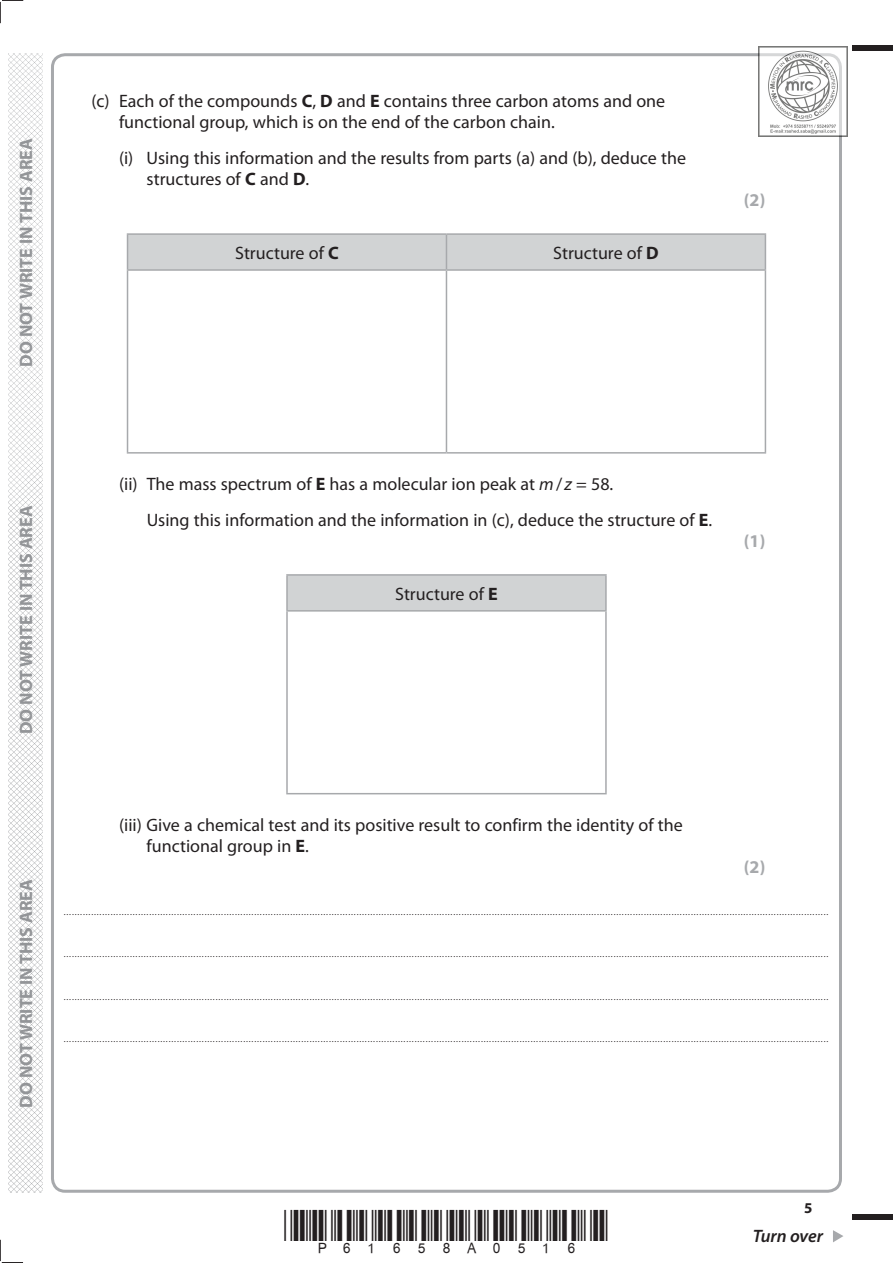
<style>
.page{position:relative;width:893px;height:1263px;background:#fff}
.page>*{position:absolute;margin:0;border:0;box-sizing:border-box;transform-origin:0 0}
.t1{font:18px/21px "Myriad Pro";color:#231f20}
.t2{font:700 18px "Myriad Pro";color:#939598}
.t3{font:700 18px "Myriad Pro";color:#a7a9ac}
.t4{font:italic 600 18px "Myriad Pro";letter-spacing:-.005em;color:#231f20}
.t5{font:700 15px "Myriad Pro";color:#231f20}
.t6{font:9px "Myriad Pro";color:#231f20}
.s1{font-weight:700}
.s2{font-style:italic}
</style>
<div class="page">
<div style="left:853px;top:45px;width:40px;height:5px;background:#231f20"></div>
<div style="left:853px;top:1214px;width:40px;height:6px;background:#231f20"></div>
<svg style="left:833px;top:1230px;width:10px;height:12px"></svg>
<svg style="left:0;top:0;width:23px;height:23px"></svg>
<svg style="left:0;top:1240px;width:23px;height:23px"></svg>
<img style="left:8px;top:53px;width:34px;height:1140px">
<div style="left:128px;top:235px;width:637px;height:34px;background:#d1d3d4"></div>
<hr style="left:127px;top:233px;width:319px;height:2px;background:#a7a9ac">
<hr style="left:127px;top:235px;width:1px;height:34px;background:#a7a9ac">
<hr style="left:446px;top:233px;width:320px;height:2px;background:#a7a9ac">
<hr style="left:446px;top:235px;width:1px;height:34px;background:#a7a9ac">
<hr style="left:765px;top:235px;width:1px;height:34px;background:#a7a9ac">
<hr style="left:127px;top:269px;width:319px;height:2px;background:#a7a9ac">
<hr style="left:127px;top:271px;width:1px;height:181px;background:#a7a9ac">
<hr style="left:446px;top:269px;width:320px;height:2px;background:#a7a9ac">
<hr style="left:446px;top:271px;width:1px;height:181px;background:#a7a9ac">
<hr style="left:765px;top:271px;width:1px;height:181px;background:#a7a9ac">
<hr style="left:127px;top:452px;width:319px;height:2px;background:#a7a9ac">
<hr style="left:446px;top:452px;width:320px;height:2px;background:#a7a9ac">
<div style="left:287px;top:575px;width:319px;height:36px;background:#d1d3d4"></div>
<hr style="left:286px;top:574px;width:321px;height:2px;background:#a7a9ac">
<hr style="left:286px;top:576px;width:2px;height:34px;background:#a7a9ac">
<hr style="left:605px;top:576px;width:2px;height:34px;background:#a7a9ac">
<hr style="left:286px;top:610px;width:321px;height:2px;background:#a7a9ac">
<hr style="left:286px;top:612px;width:2px;height:181px;background:#a7a9ac">
<hr style="left:605px;top:612px;width:2px;height:181px;background:#a7a9ac">
<hr style="left:286px;top:793px;width:321px;height:1px;background:#a7a9ac">
<img style="left:758px;top:47px;width:89px;height:89px">
<h1 class="t2" style="left:19px;top:367px;width:230px;rotate:-90deg">DO NOT WRITE IN THIS AREA</h1>
<h1 class="t1" style="left:119px;top:92px;width:548px;text-indent:-28px">(c) Each of the compounds <span class="s1">C</span>, <span class="s1">D</span> and <span class="s1">E</span> contains three carbon atoms and one functional group, which is on the end of the carbon chain.</h1>
<h1 class="t1" style="left:147px;top:149px;width:541px;text-indent:-28px">(i) Using this information and the results from parts (a) and (b), deduce the structures of <span class="s1">C</span> and <span class="s1">D</span>.</h1>
<h1 class="t1" style="left:235px;top:243px;width:105px">Structure of <span class="s1">C</span></h1>
<h1 class="t1" style="left:553px;top:243px;width:107px">Structure of <span class="s1">D</span></h1>
<h1 class="t3" style="left:744px;top:193px;width:23px">(2)</h1>
<h1 class="t2" style="left:19px;top:734px;width:230px;rotate:-90deg">DO NOT WRITE IN THIS AREA</h1>
<h1 class="t1" style="left:147px;top:467px;width:567px;line-height:36px;text-indent:-28px">(ii) The mass spectrum of <span class="s1">E</span> has a molecular ion peak at <span class="s2">m</span> / <span class="s2">z</span> = 58.<br>Using this information and the information in (c), deduce the structure of <span class="s1">E</span>.</h1>
<h1 class="t1" style="left:395px;top:584px;width:104px">Structure of <span class="s1">E</span></h1>
<h1 class="t3" style="left:744px;top:534px;width:23px">(1)</h1>
<h1 class="t2" style="left:19px;top:1108px;width:230px;rotate:-90deg">DO NOT WRITE IN THIS AREA</h1>
<h1 class="t1" style="left:147px;top:815px;width:538px;text-indent:-28px">(iii) Give a chemical test and its positive result to confirm the identity of the functional group in <span class="s1">E</span>.</h1>
<h1 class="t3" style="left:744px;top:860px;width:23px">(2)</h1>
<p class="t6" style="left:64px;top:909px;width:766px">.....................................................................................................................................................................................................................................................................................</p>
<p class="t6" style="left:64px;top:951px;width:766px">.....................................................................................................................................................................................................................................................................................</p>
<p class="t6" style="left:64px;top:993px;width:766px">.....................................................................................................................................................................................................................................................................................</p>
<p class="t6" style="left:64px;top:1035px;width:766px">.....................................................................................................................................................................................................................................................................................</p>
<h2 class="t5" style="left:804px;top:1202px;width:10px">5</h2>
<h1 class="t4" style="left:753px;top:1226px;width:72px">Turn over</h1>
</div>
